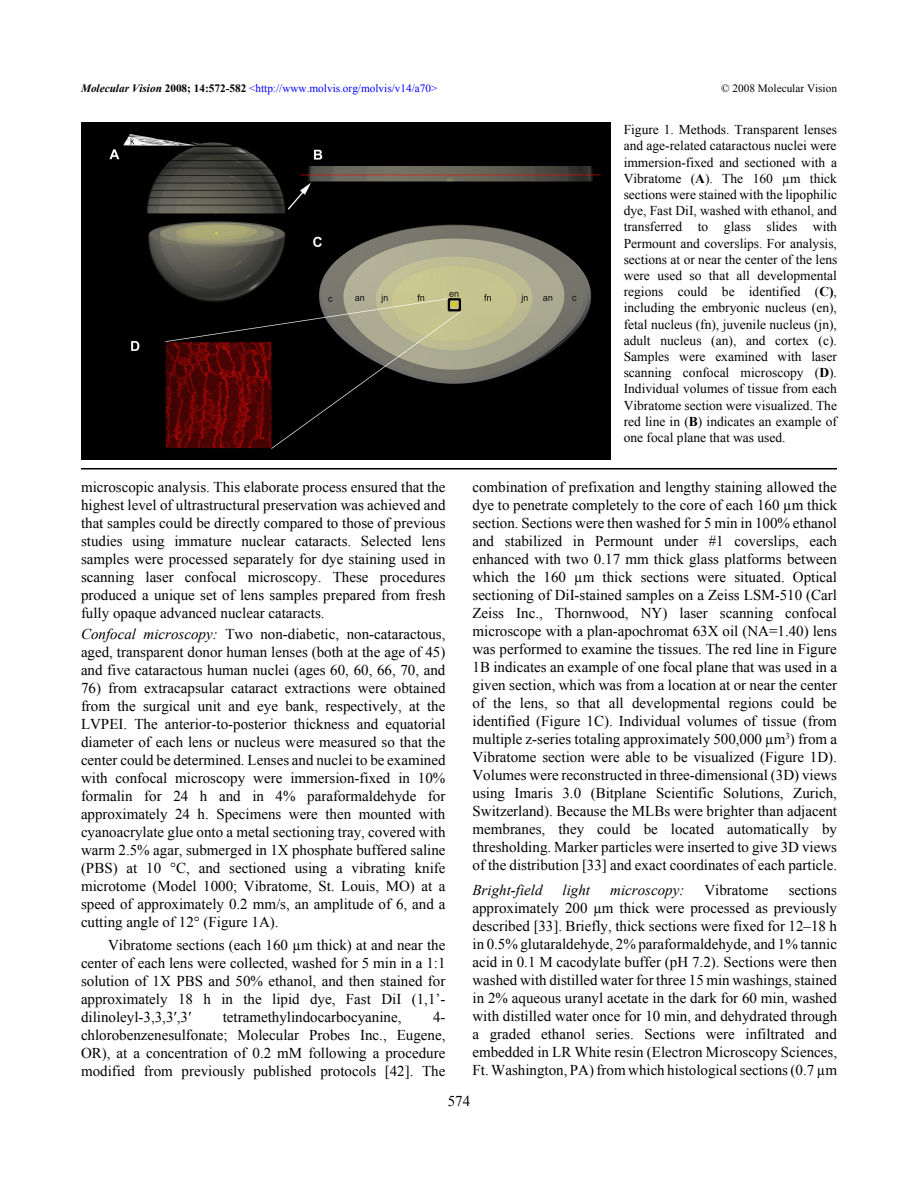
<style>
.page{position:relative;width:918px;height:1188px;background:#fff}
.page>*{position:absolute;margin:0;border:0;box-sizing:border-box;transform-origin:0 0}
.t1{font:15px/18px "Times New Roman";color:#000;text-align:justify}
.t2{font:italic 15px "Times New Roman";color:#000}
.t3{font:13.5px/16.2px "Times New Roman";color:#000;text-align:justify}
.t4{font:11.25px "Times New Roman";color:#00f}
.t5{font:11.25px "Times New Roman";color:#000}
.s1{font-weight:700;font-style:italic;color:#000}
.s2{font-weight:700;color:#000}
.s3{font-style:italic}
.s4{font-weight:700}
</style>
<div class="page">
<img style="left:81px;top:123px;width:529px;height:337px">
<hr style="left:81px;top:468px;width:756px;height:1px;background:#000">
<p class="t4" style="left:81px;top:82px;width:358px"><span class="s1">Molecular Vision</span> <span class="s2">2008; 14:572-582</span> &lt;http://www.molvis.org/molvis/v14/a70&gt;</p>
<p class="t5" style="left:721px;top:82px;width:117px">© 2008 Molecular Vision</p>
<p class="t1" style="left:81px;top:478px;width:366px">microscopic analysis. This elaborate process ensured that the highest level of ultrastructural preservation was achieved and that samples could be directly compared to those of previous studies using immature nuclear cataracts. Selected lens samples were processed separately for dye staining used in scanning laser confocal microscopy. These procedures produced a unique set of lens samples prepared from fresh fully opaque advanced nuclear cataracts.</p>
<p class="t1" style="left:81px;top:624px;width:366px"><span class="s3">Confocal microscopy:</span> Two non-diabetic, non-cataractous, aged, transparent donor human lenses (both at the age of 45) and five cataractous human nuclei (ages 60, 60, 66, 70, and</p>
<p class="t1" style="left:81px;top:678px;width:366px">76) from extracapsular cataract extractions were obtained from the surgical unit and eye bank, respectively, at the LVPEI. The anterior-to-posterior thickness and equatorial diameter of each lens or nucleus were measured so that the center could be determined. Lenses and nuclei to be examined with confocal microscopy were immersion-fixed in 10% formalin for 24 h and in 4% paraformaldehyde for approximately 24 h. Specimens were then mounted with cyanoacrylate glue onto a metal sectioning tray, covered with warm 2.5% agar, submerged in 1X phosphate buffered saline (PBS) at 10 °C, and sectioned using a vibrating knife microtome (Model 1000; Vibratome, St. Louis, MO) at a speed of approximately 0.2 mm/s, an amplitude of 6, and a cutting angle of 12° (Figure 1A).</p>
<p class="t1" style="left:81px;top:936px;width:366px;text-indent:27px">Vibratome sections (each 160 µm thick) at and near the center of each lens were collected, washed for 5 min in a 1:1 solution of 1X PBS and 50% ethanol, and then stained for approximately 18 h in the lipid dye, Fast DiI (1,1’- dilinoleyl-3,3,3′,3′</p>
<p class="t1" style="left:223px;top:1008px;width:180px">tetramethylindocarbocyanine,</p>
<p class="t1" style="left:81px;top:1008px;width:366px;text-indent:352px">4- chlorobenzenesulfonate; Molecular Probes Inc., Eugene, OR), at a concentration of 0.2 mM following a procedure modified from previously published protocols [42]. The</p>
<p class="t3" style="left:624px;top:121px;width:215px">Figure 1. Methods. Transparent lenses and age-related cataractous nuclei were immersion-fixed and sectioned with a Vibratome (<span class="s4">A</span>). The 160 µm thick sections were stained with the lipophilic dye, Fast DiI, washed with ethanol, and transferred to glass slides with Permount and coverslips. For analysis, sections at or near the center of the lens were used so that all developmental regions could be identified (<span class="s4">C)</span>, including the embryonic nucleus (en), fetal nucleus (fn), juvenile nucleus (jn), adult nucleus (an), and cortex (c).<br>Samples were examined with laser scanning confocal microscopy (<span class="s4">D</span>).<br>Individual volumes of tissue from each Vibratome section were visualized. The red line in (<span class="s4">B</span>) indicates an example of one focal plane that was used.</p>
<p class="t1" style="left:472px;top:478px;width:366px">combination of prefixation and lengthy staining allowed the dye to penetrate completely to the core of each 160 µm thick section. Sections were then washed for 5 min in 100% ethanol and stabilized in Permount under #1 coverslips, each enhanced with two 0.17 mm thick glass platforms between which the 160 µm thick sections were situated. Optical sectioning of DiI-stained samples on a Zeiss LSM-510 (Carl Zeiss Inc., Thornwood, NY) laser scanning confocal microscope with a plan-apochromat 63X oil (NA=1.40) lens was performed to examine the tissues. The red line in Figure 1B indicates an example of one focal plane that was used in a given section, which was from a location at or near the center of the lens, so that all developmental regions could be identified (Figure 1C). Individual volumes of tissue (from multiple z-series totaling approximately 500,000 µm<sup>3</sup>) from a Vibratome section were able to be visualized (Figure 1D).<br>Volumes were reconstructed in three-dimensional (3D) views using Imaris 3.0 (Bitplane Scientific Solutions, Zurich, Switzerland). Because the MLBs were brighter than adjacent membranes, they could be located automatically by thresholding. Marker particles were inserted to give 3D views of the distribution [33] and exact coordinates of each particle.</p>
<p class="t2" style="left:472px;top:882px;width:72px">Bright-field</p>
<p class="t2" style="left:563px;top:882px;width:29px">light</p>
<p class="t2" style="left:610px;top:882px;width:76px">microscopy:</p>
<p class="t1" style="left:704px;top:881px;width:66px">Vibratome</p>
<p class="t1" style="left:472px;top:881px;width:366px;text-indent:316px">sections approximately 200 µm thick were processed as previously described [33]. Briefly, thick sections were fixed for 12–18 h in 0.5% glutaraldehyde, 2% paraformaldehyde, and 1% tannic acid in 0.1 M cacodylate buffer (pH 7.2). Sections were then washed with distilled water for three 15 min washings, stained in 2% aqueous uranyl acetate in the dark for 60 min, washed with distilled water once for 10 min, and dehydrated through a graded ethanol series. Sections were infiltrated and embedded in LR White resin (Electron Microscopy Sciences, Ft. Washington, PA) from which histological sections (0.7 µm</p>
<p class="t1" style="left:448px;top:1092px;width:24px">574</p>
</div>
